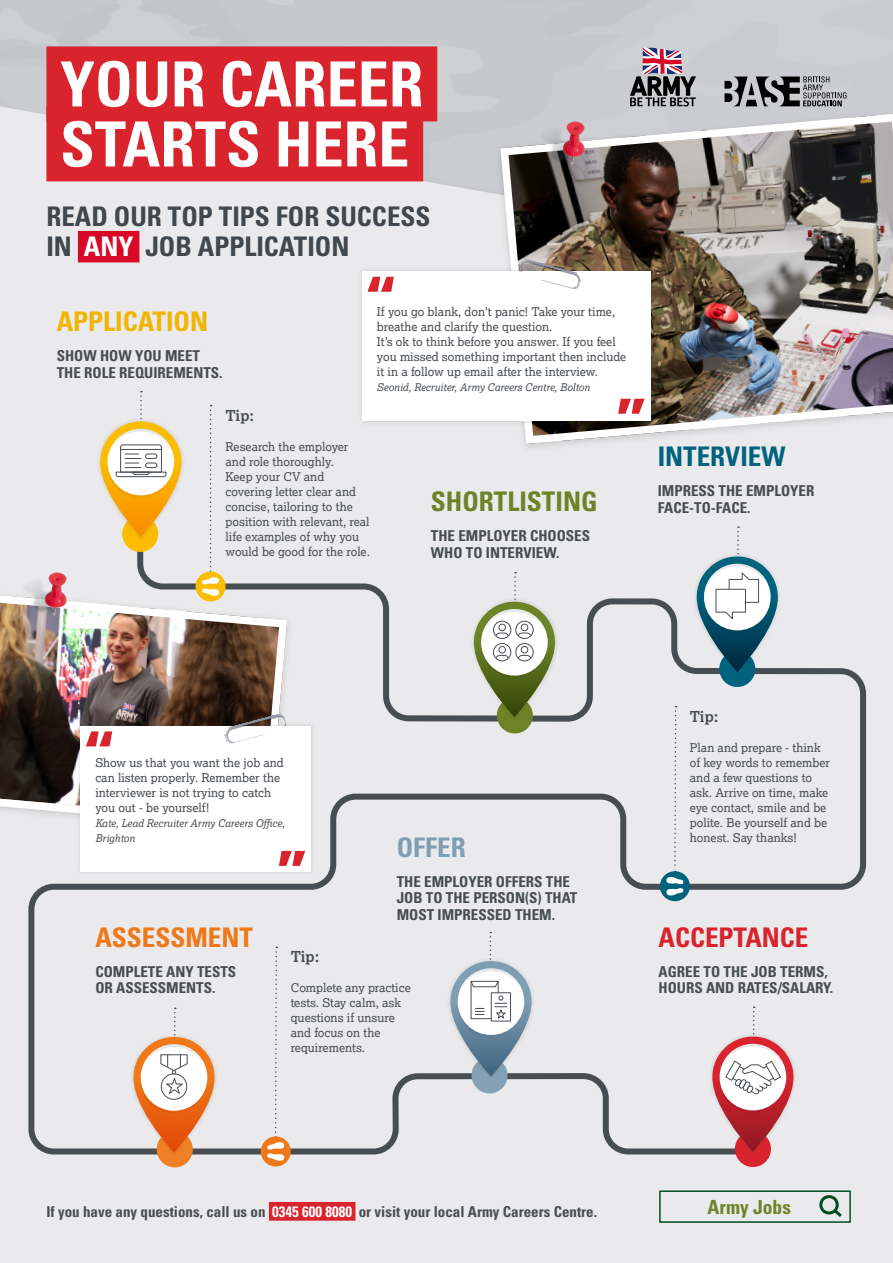
<style>
.page{position:relative;width:893px;height:1263px;background:#fff}
.page>*{position:absolute;margin:0;border:0;box-sizing:border-box;transform-origin:0 0}
.t1{font:700 condensed 62.25px/60px "Univers LT Std";color:#fff}
.t2{font:700 condensed 27px/30px "Univers LT Std";color:#40474f}
.t3{font:700 condensed 27px "Univers LT Std";color:#6e8227}
.t4{font:700 condensed 27px "Univers LT Std";color:#f2b500}
.t5{font:700 condensed 27px "Univers LT Std";color:#ef7918}
.t6{font:700 condensed 27px "Univers LT Std";color:#d9232d}
.t7{font:700 condensed 27px "Univers LT Std";color:#00627d}
.t8{font:700 condensed 27px "Univers LT Std";color:#7e9eb3}
.t9{font:700 condensed 19.5px "Univers LT Std";color:#6e8227}
.t10{font:700 condensed 15px/16.5px "Univers LT Std";color:#484d52}
.t11{font:700 15px "Lexia";letter-spacing:-.01em;color:#484d52}
.t12{font:12px/15px "Lexia";color:#484d52}
.t13{font:italic 10.5px/15px "Lexia";color:#484d52}
.s1{color:#fff}
</style>
<div class="page">
<div style="left:715px;top:0;width:178px;height:106px;background:#cbccd0"></div>
<div style="left:0;top:106px;width:893px;height:1157px;background:#eaeaec"></div>
<div style="left:25px;top:535px;width:844px;height:622px;background:#eaeaec"></div>
<div style="left:735px;top:1131px;width:36px;height:36px;background:#d9232d;border-radius:50%"></div>
<div style="left:157px;top:1131px;width:36px;height:36px;background:#f08025;border-radius:50%"></div>
<div style="left:719px;top:651px;width:36px;height:36px;background:#00627d;border-radius:50%"></div>
<div style="left:497px;top:697px;width:36px;height:36px;background:#6e8227;border-radius:50%"></div>
<div style="left:471px;top:1057px;width:37px;height:36px;background:#84a2b7;border-radius:50%"></div>
<img style="left:496px;top:109px;width:397px;height:339px">
<img style="left:0;top:582px;width:291px;height:252px">
<img style="left:21px;top:573px;width:45px;height:45px">
<div style="left:446px;top:957px;width:90px;height:124px;background:#484d52;opacity:.2"></div>
<svg style="left:450px;top:932px;width:81px;height:145px"></svg>
<div style="left:491px;top:992px;width:20px;height:29px;border:1px solid #484d52"></div>
<div style="left:129px;top:1033px;width:90px;height:123px;background:#484d52;opacity:.2"></div>
<svg style="left:133px;top:1007px;width:82px;height:146px"></svg>
<div style="left:708px;top:1032px;width:89px;height:124px;background:#484d52;opacity:.2"></div>
<svg style="left:712px;top:1006px;width:81px;height:146px"></svg>
<div style="left:692px;top:552px;width:90px;height:124px;background:#484d52;opacity:.2"></div>
<svg style="left:697px;top:420px;width:196px;height:252px;background:#d9dee2"></svg>
<div style="left:470px;top:597px;width:89px;height:124px;background:#484d52;opacity:.2"></div>
<svg style="left:474px;top:572px;width:81px;height:146px"></svg>
<div style="left:521px;top:646px;width:7px;height:7px;border:1px solid #484d52;border-radius:50%"></div>
<div style="left:515px;top:643px;width:19px;height:18px;border:1px solid #484d52;border-radius:50%"></div>
<div style="left:358px;top:267px;width:297px;height:159px;background:#484d52;opacity:.2"></div>
<div style="left:362px;top:271px;width:288px;height:150px;background:#fff"></div>
<div style="left:76px;top:721px;width:239px;height:155px;background:#484d52;opacity:.2"></div>
<div style="left:80px;top:726px;width:231px;height:145px;background:#fff"></div>
<div style="left:269px;top:1202px;width:86px;height:19px;background:#d9232d"></div>
<img style="left:223px;top:712px;width:64px;height:32px">
<svg style="left:86px;top:731px;width:26px;height:15px"></svg>
<svg style="left:618px;top:399px;width:27px;height:15px"></svg>
<svg style="left:279px;top:851px;width:26px;height:15px"></svg>
<div style="left:196px;top:571px;width:30px;height:30px;background:#fcbc00;border-radius:50%"></div>
<svg style="left:90px;top:391px;width:145px;height:206px;background:#e8dec7"></svg>
<div style="left:261px;top:1136px;width:30px;height:30px;background:#ef7918;border-radius:50%"></div>
<svg style="left:267px;top:947px;width:17px;height:214px;background:#e8e0dc"></svg>
<div style="left:660px;top:871px;width:30px;height:30px;background:#00627d;border-radius:50%"></div>
<svg style="left:666px;top:706px;width:18px;height:190px;background:#d6dee1"></svg>
<div style="left:659px;top:1190px;width:192px;height:33px;border:2px solid #004c23"></div>
<svg style="left:816px;top:1191px;width:29px;height:29px"></svg>
<svg style="left:724px;top:76px;width:123px;height:30px;background:#7d7e81"></svg>
<svg style="left:0;top:0;width:715px;height:333px;background:#cca0a3"></svg>
<h1 class="t1" style="left:60px;top:54px;width:365px">YOUR CAREER<br>STARTS HERE</h1>
<h2 class="t2" style="left:46px;top:202px;width:386px">READ OUR TOP TIPS FOR SUCCESS<br>IN <span class="s1">ANY</span> JOB APPLICATION</h2>
<h2 class="t4" style="left:57px;top:305px;width:153px">APPLICATION</h2>
<p class="t10" style="left:57px;top:348px;width:167px">SHOW HOW YOU MEET<br>THE ROLE REQUIREMENTS.</p>
<p class="t12" style="left:377px;top:304px;width:251px">If you go blank, don’t panic! Take your time, breathe and clarify the question.<br>It’s ok to think before you answer. If you feel you missed something important then include it in a follow up email after the interview.</p>
<p class="t13" style="left:377px;top:380px;width:215px">Seonid, Recruiter, Army Careers Centre, Bolton</p>
<p class="t11" style="left:226px;top:407px;width:30px">Tip:</p>
<p class="t12" style="left:226px;top:439px;width:146px">Research the employer and role thoroughly.<br>Keep your CV and covering letter clear and concise, tailoring to the position with relevant, real life examples of why you would be good for the role.</p>
<h2 class="t3" style="left:431px;top:485px;width:168px">SHORTLISTING</h2>
<p class="t10" style="left:431px;top:528px;width:161px">THE EMPLOYER CHOOSES<br>WHO TO INTERVIEW.</p>
<h2 class="t7" style="left:658px;top:440px;width:129px">INTERVIEW</h2>
<p class="t10" style="left:658px;top:483px;width:158px">IMPRESS THE EMPLOYER<br>FACE-TO-FACE.</p>
<p class="t12" style="left:95px;top:754px;width:190px">Show us that you want the job and can listen properly. Remember the interviewer is not trying to catch you out - be yourself!</p>
<p class="t13" style="left:95px;top:815px;width:191px">Kate, Lead Recruiter Army Careers Office,<br>Brighton</p>
<h2 class="t8" style="left:397px;top:830px;width:70px">OFFER</h2>
<p class="t10" style="left:397px;top:873px;width:182px">THE EMPLOYER OFFERS THE<br>JOB TO THE PERSON(S) THAT<br>MOST IMPRESSED THEM.</p>
<h2 class="t5" style="left:95px;top:920px;width:159px">ASSESSMENT</h2>
<p class="t10" style="left:95px;top:963px;width:142px">COMPLETE ANY TESTS<br>OR ASSESSMENTS.</p>
<p class="t11" style="left:291px;top:947px;width:30px">Tip:</p>
<p class="t12" style="left:291px;top:979px;width:122px">Complete any practice tests. Stay calm, ask questions if unsure and focus on the requirements.</p>
<p class="t10" style="left:46px;top:1203px;width:552px">If you have any questions, call us on <span class="s1">0345 600 8080</span> or visit your local Army Careers Centre.</p>
<p class="t11" style="left:690px;top:707px;width:30px">Tip:</p>
<p class="t12" style="left:690px;top:739px;width:142px">Plan and prepare - think of key words to remember and a few questions to ask. Arrive on time, make eye contact, smile and be polite. Be yourself and be honest. Say thanks!</p>
<h2 class="t6" style="left:658px;top:920px;width:151px">ACCEPTANCE</h2>
<p class="t10" style="left:658px;top:963px;width:176px">AGREE TO THE JOB TERMS,<br>HOURS AND RATES/SALARY.</p>
<h3 class="t9" style="left:708px;top:1195px;width:85px">Army Jobs</h3>
</div>
